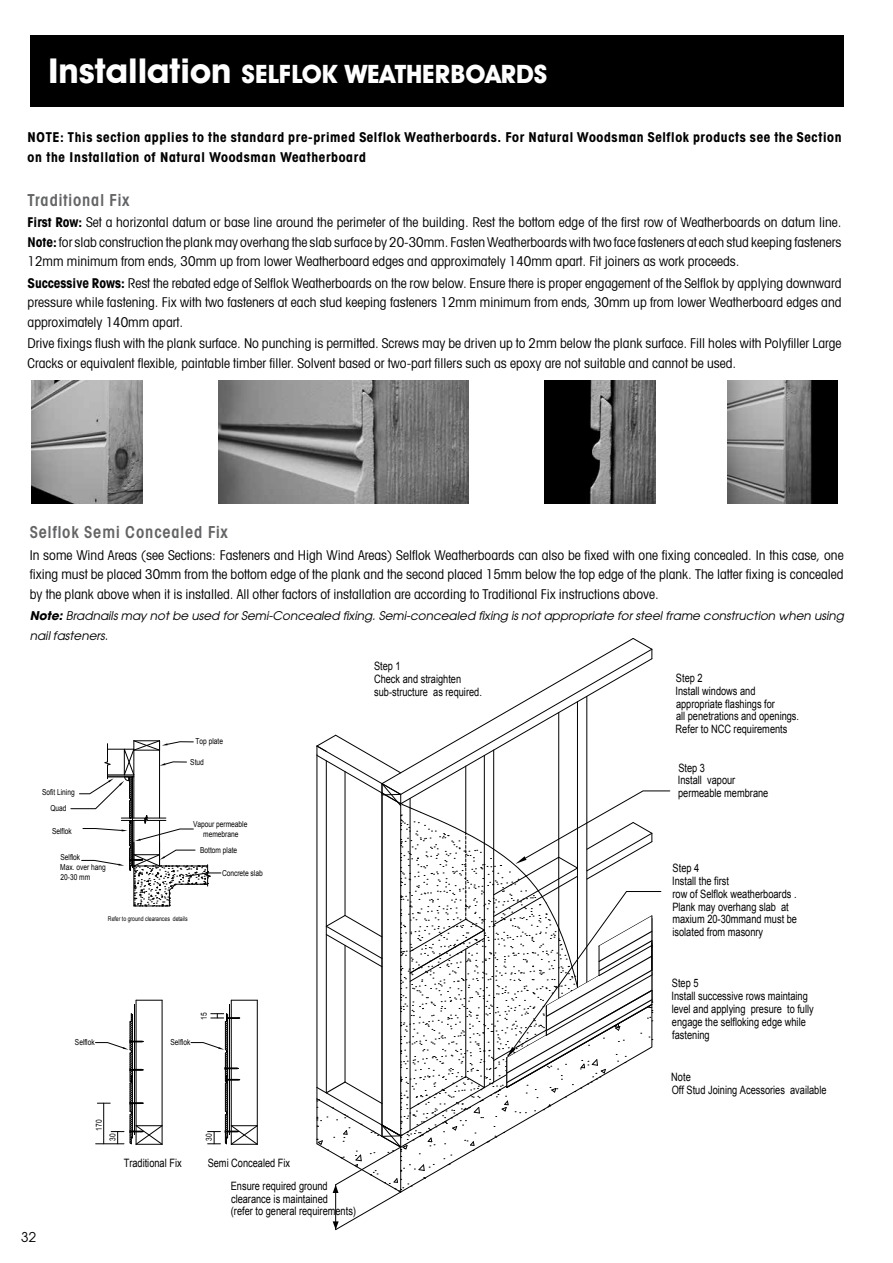
<style>
.page{position:relative;width:893px;height:1263px;background:#fff}
.page>*{position:absolute;margin:0;border:0;box-sizing:border-box;transform-origin:0 0}
.t1{font:700 25.5px "Avant Garde IT Cby BT";color:#fff}
.t2{font:600 condensed 16.5px "Avant Garde";letter-spacing:.05em;color:#636466}
.t3{font:condensed 13.5px/19.5px "Avant Garde";color:#000;text-align:justify}
.t4{font:700 condensed 13.5px/19.8px "Avant Garde IT Cby BT";letter-spacing:.05em;color:#000}
.t5{font:13.5px "Avant Garde";color:#000}
.t6{font:italic 12px/19.5px "Avant Garde";color:#000}
.t7{font:11.55px/12.9px "Arial";color:#000;scale:.8 1}
.t8{font:8.25px/9.9px "Arial";color:#000;text-align:center;scale:.8 1}
.t9{font:6.45px "Arial";color:#000;scale:.8 1}
.s1{font-size:34.5px}
.s2{font-weight:700}
</style>
<div class="page">
<img style="left:31px;top:381px;width:111px;height:122px">
<img style="left:219px;top:381px;width:249px;height:122px">
<img style="left:544px;top:381px;width:111px;height:122px">
<img style="left:727px;top:381px;width:111px;height:122px">
<div style="left:30px;top:35px;width:814px;height:71px;background:#000"></div>
<svg style="left:232px;top:1000px;width:25px;height:1px"></svg>
<hr style="left:231px;top:1000px;width:1px;height:144px;background:#000">
<hr style="left:257px;top:1000px;width:1px;height:144px;background:#000">
<svg style="left:137px;top:1000px;width:25px;height:1px"></svg>
<hr style="left:136px;top:1000px;width:1px;height:144px;background:#000">
<hr style="left:162px;top:1000px;width:1px;height:144px;background:#000">
<svg style="left:70px;top:740px;width:152px;height:167px"></svg>
<hr style="left:229px;top:1004px;width:1px;height:131px;background:#000">
<hr style="left:134px;top:1004px;width:1px;height:131px;background:#000">
<svg style="left:95px;top:1013px;width:68px;height:132px"></svg>
<svg style="left:190px;top:1013px;width:68px;height:132px"></svg>
<svg style="left:316px;top:638px;width:354px;height:593px"></svg>
<h1 class="t1" style="left:49px;top:58px;width:501px"><span class="s1">Installation</span> SELFLOK WEATHERBOARDS</h1>
<p class="t4" style="left:28px;top:127px;width:815px">NOTE: This section applies to the standard pre-primed Selflok Weatherboards. For Natural Woodsman Selflok products see the Section on the Installation of Natural Woodsman Weatherboard</p>
<p class="t2" style="left:28px;top:190px;width:103px">Traditional Fix</p>
<p class="t3" style="left:28px;top:212px;width:815px"><span class="s2">First Row:</span> Set a horizontal datum or base line around the perimeter of the building. Rest the bottom edge of the first row of Weatherboards on datum line.<br><span class="s2">Note:</span> for slab construction the plank may overhang the slab surface by 20-30mm. Fasten Weatherboards with two face fasteners at each stud keeping fasteners 12mm minimum from ends, 30mm up from lower Weatherboard edges and approximately 140mm apart. Fit joiners as work proceeds.</p>
<p class="t3" style="left:28px;top:273px;width:815px"><span class="s2">Successive Rows:</span> Rest the rebated edge of Selflok Weatherboards on the row below. Ensure there is proper engagement of the Selflok by applying downward pressure while fastening. Fix with two fasteners at each stud keeping fasteners 12mm minimum from ends, 30mm up from lower Weatherboard edges and approximately 140mm apart.</p>
<p class="t3" style="left:28px;top:333px;width:815px">Drive fixings flush with the plank surface. No punching is permitted. Screws may be driven up to 2mm below the plank surface. Fill holes with Polyfiller Large<br>Cracks or equivalent flexible, paintable timber filler. Solvent based or two-part fillers such as epoxy are not suitable and cannot be used.</p>
<p class="t2" style="left:30px;top:522px;width:200px">Selflok Semi Concealed Fix</p>
<p class="t3" style="left:30px;top:545px;width:815px">In some Wind Areas (see Sections: Fasteners and High Wind Areas) Selflok Weatherboards can also be fixed with one fixing concealed. In this case, one fixing must be placed 30mm from the bottom edge of the plank and the second placed 15mm below the top edge of the plank. The latter fixing is concealed by the plank above when it is installed. All other factors of installation are according to Traditional Fix instructions above.</p>
<p class="t6" style="left:30px;top:606px;width:815px"><span class="s2">Note:</span> Bradnails may not be used for Semi-Concealed fixing. Semi-concealed fixing is not appropriate for steel frame construction when using nail fasteners.</p>
<p class="t8" style="left:196px;top:736px;width:36px">Top plate</p>
<p class="t8" style="left:190px;top:757px;width:19px">Stud</p>
<p class="t7" style="left:374px;top:660px;width:136px">Step 1<br>Check and straighten sub-structure as required.</p>
<p class="t7" style="left:675px;top:671px;width:156px">Step 2<br>Install windows and appropriate flashings for<br>all penetrations and openings.<br>Refer to NCC requirements</p>
<p class="t7" style="left:678px;top:761px;width:73px">Step 3<br>Install vapour</p>
<p class="t8" style="left:42px;top:787px;width:42px">Sofit Lining</p>
<p class="t7" style="left:678px;top:787px;width:114px">permeable membrane</p>
<p class="t8" style="left:50px;top:804px;width:22px">Quad</p>
<p class="t8" style="left:52px;top:826px;width:26px">Selflok</p>
<p class="t8" style="left:60px;top:852px;width:58px;text-align:left">Selflok<br>Max. over hang<br>20-30 mm</p>
<p class="t8" style="left:193px;top:819px;width:70px">Vapour permeable memebrane</p>
<p class="t8" style="left:200px;top:845px;width:48px">Bottom plate</p>
<p class="t8" style="left:222px;top:868px;width:53px">Concrete slab</p>
<p class="t9" style="left:108px;top:914px;width:101px">Refer to ground clearances details</p>
<p class="t5" style="left:21px;top:1229px;width:16px">32</p>
<p class="t8" style="left:75px;top:1037px;width:26px">Selflok</p>
<p class="t8" style="left:171px;top:1037px;width:26px">Selflok</p>
<p class="t8" style="left:199px;top:1020px;width:11px;rotate:-90deg">15</p>
<p class="t8" style="left:94px;top:1130px;width:15px;rotate:-90deg">170</p>
<p class="t8" style="left:108px;top:1141px;width:11px;rotate:-90deg">30</p>
<p class="t7" style="left:124px;top:1157px;width:74px">Traditional Fix</p>
<p class="t8" style="left:204px;top:1141px;width:11px;rotate:-90deg">30</p>
<p class="t7" style="left:231px;top:1152px;width:123px;line-height:22.8px;text-indent:-23px">Semi Concealed Fix<br>Ensure required ground</p>
<p class="t7" style="left:231px;top:1192px;width:158px">clearance is maintained<br>(refer to general requirements)</p>
<p class="t7" style="left:672px;top:861px;width:158px">Step 4<br>Install the first<br>row of Selflok weatherboards .<br>Plank may overhang slab at maxium 20-30mmand must be isolated from masonry</p>
<p class="t7" style="left:671px;top:976px;width:179px">Step 5<br>Install successive rows maintaing level and applying presure to fully engage the selfloking edge while fastening</p>
<p class="t7" style="left:671px;top:1070px;width:196px">Note<br>Off Stud Joining Acessories available</p>
</div>
